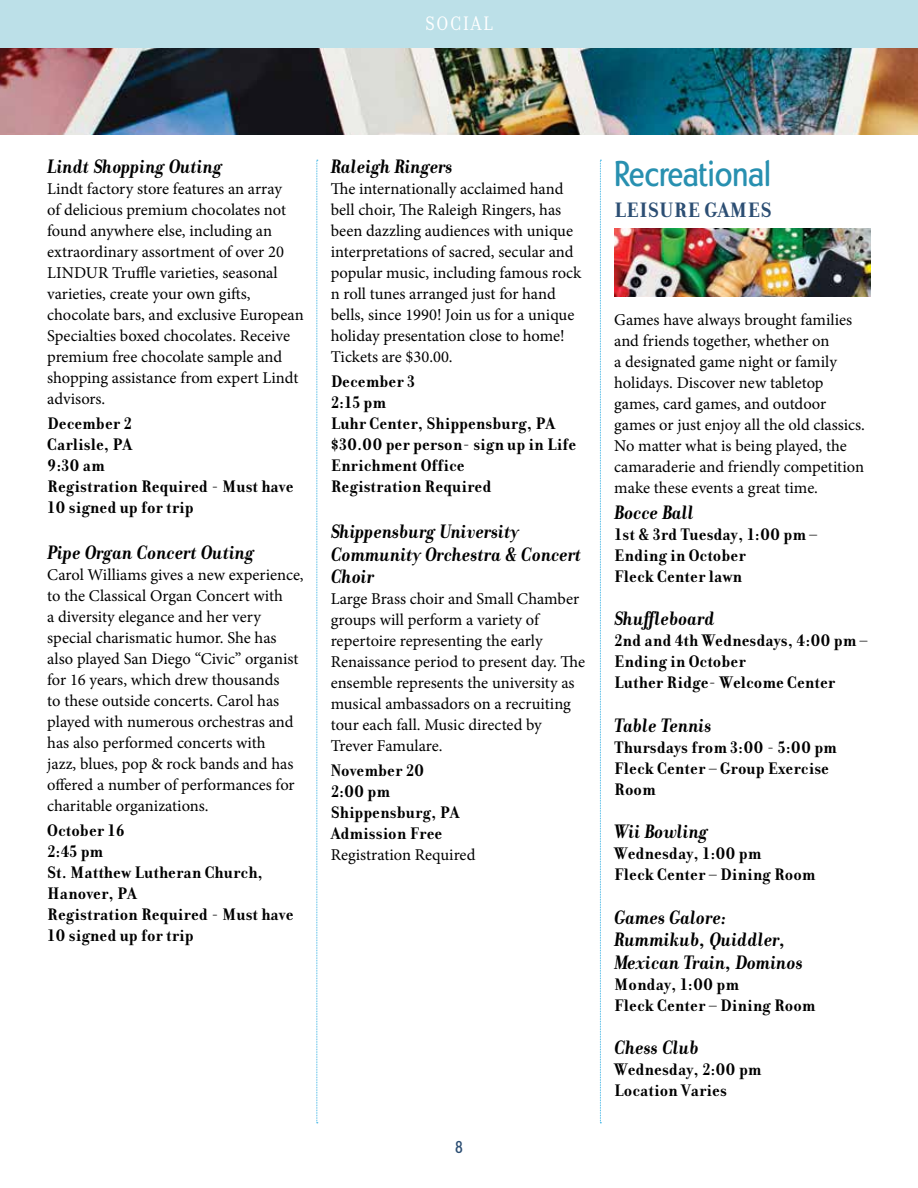
<style>
.page{position:relative;width:918px;height:1188px;background:#fff}
.page>*{position:absolute;margin:0;border:0;box-sizing:border-box;transform-origin:0 0}
.t1{font:500 condensed 37.5px "Dundee";color:#2890b0}
.t2{font:700 22.5px "Donatora";color:#2c4e73}
.t3{font:italic 700 21px/22.5px "Donatora";color:#000}
.t4{font:21px "Donatora";letter-spacing:.08em;color:#fff}
.t5{font:700 18px/21px "Donatora";color:#000}
.t6{font:500 condensed 18px "Dundee";color:#2c4e73}
.t7{font:16.5px/21px "Minion Pro";color:#000}
</style>
<div class="page">
<svg style="left:316px;top:160px;width:2px;height:963px;background:#ccebf7"></svg>
<svg style="left:600px;top:160px;width:1px;height:963px"></svg>
<img style="left:1px;top:47px;width:917px;height:88px">
<div style="left:0;top:0;width:918px;height:47px;background:#bce0e8"></div>
<img style="left:0;top:35px;width:1px;height:100px">
<img style="left:614px;top:229px;width:257px;height:68px">
<p class="t4" style="left:425px;top:12px;width:69px">SOCIAL</p>
<p class="t3" style="left:47px;top:156px;width:177px">Lindt Shopping Outing</p>
<p class="t7" style="left:47px;top:179px;width:258px">Lindt factory store features an array<br>of delicious premium chocolates not found anywhere else, including an extraordinary assortment of over 20<br>LINDUR Truffle varieties, seasonal varieties, create your own gifts, chocolate bars, and exclusive European Specialties boxed chocolates. Receive premium free chocolate sample and shopping assistance from expert Lindt advisors.</p>
<p class="t5" style="left:47px;top:412px;width:248px">December 2<br>Carlisle, PA<br>9:30 am<br>Registration Required - Must have<br>10 signed up for trip</p>
<p class="t3" style="left:47px;top:542px;width:209px">Pipe Organ Concert Outing</p>
<p class="t7" style="left:47px;top:565px;width:258px">Carol Williams gives a new experience, to the Classical Organ Concert with<br>a diversity elegance and her very special charismatic humor. She has also played San Diego “Civic” organist for 16 years, which drew thousands<br>to these outside concerts. Carol has played with numerous orchestras and has also performed concerts with<br>jazz, blues, pop &amp; rock bands and has offered a number of performances for charitable organizations.</p>
<p class="t5" style="left:47px;top:819px;width:248px">October 16<br>2:45 pm<br>St. Matthew Lutheran Church,<br>Hanover, PA<br>Registration Required - Must have<br>10 signed up for trip</p>
<p class="t3" style="left:331px;top:156px;width:124px">Raleigh Ringers</p>
<p class="t7" style="left:331px;top:179px;width:252px">The internationally acclaimed hand bell choir, The Raleigh Ringers, has been dazzling audiences with unique interpretations of sacred, secular and popular music, including famous rock n roll tunes arranged just for hand bells, since 1990! Join us for a unique holiday presentation close to home!<br>Tickets are $30.00.</p>
<p class="t5" style="left:331px;top:370px;width:247px">December 3<br>2:15 pm<br>Luhr Center, Shippensburg, PA $30.00 per person- sign up in Life<br>Enrichment Office<br>Registration Required</p>
<p class="t3" style="left:331px;top:521px;width:252px">Shippensburg University<br>Community Orchestra &amp; Concert<br>Choir</p>
<p class="t7" style="left:331px;top:589px;width:256px">Large Brass choir and Small Chamber groups will perform a variety of repertoire representing the early Renaissance period to present day. The ensemble represents the university as musical ambassadors on a recruiting tour each fall. Music directed by Trever Famulare.</p>
<p class="t5" style="left:331px;top:759px;width:130px">November 20<br>2:00 pm<br>Shippensburg, PA<br>Admission Free</p>
<p class="t7" style="left:331px;top:844px;width:146px">Registration Required</p>
<p class="t6" style="left:455px;top:1137px;width:10px">8</p>
<h1 class="t1" style="left:614px;top:152px;width:158px">Recreational</h1>
<h2 class="t2" style="left:614px;top:197px;width:159px">LEISURE GAMES</h2>
<p class="t7" style="left:614px;top:309px;width:252px">Games have always brought families and friends together, whether on<br>a designated game night or family holidays. Discover new tabletop games, card games, and outdoor games or just enjoy all the old classics.<br>No matter what is being played, the camaraderie and friendly competition make these events a great time.</p>
<p class="t3" style="left:614px;top:501px;width:81px">Bocce Ball</p>
<p class="t5" style="left:614px;top:524px;width:205px">1st &amp; 3rd Tuesday, 1:00 pm –<br>Ending in October<br>Fleck Center lawn</p>
<p class="t3" style="left:614px;top:607px;width:102px">Shuffleboard</p>
<p class="t5" style="left:614px;top:630px;width:255px">2nd and 4th Wednesdays, 4:00 pm –<br>Ending in October<br>Luther Ridge- Welcome Center</p>
<p class="t3" style="left:614px;top:714px;width:99px">Table Tennis</p>
<p class="t5" style="left:614px;top:737px;width:224px">Thursdays from 3:00 - 5:00 pm<br>Fleck Center – Group Exercise<br>Room</p>
<p class="t3" style="left:614px;top:820px;width:95px">Wii Bowling</p>
<p class="t5" style="left:614px;top:843px;width:203px">Wednesday, 1:00 pm<br>Fleck Center – Dining Room</p>
<p class="t3" style="left:614px;top:906px;width:190px">Games Galore:<br>Rummikub, Quiddler,<br>Mexican Train, Dominos</p>
<p class="t5" style="left:614px;top:974px;width:203px">Monday, 1:00 pm<br>Fleck Center – Dining Room</p>
<p class="t3" style="left:614px;top:1036px;width:86px">Chess Club</p>
<p class="t5" style="left:614px;top:1059px;width:149px">Wednesday, 2:00 pm<br>Location Varies</p>
</div>
